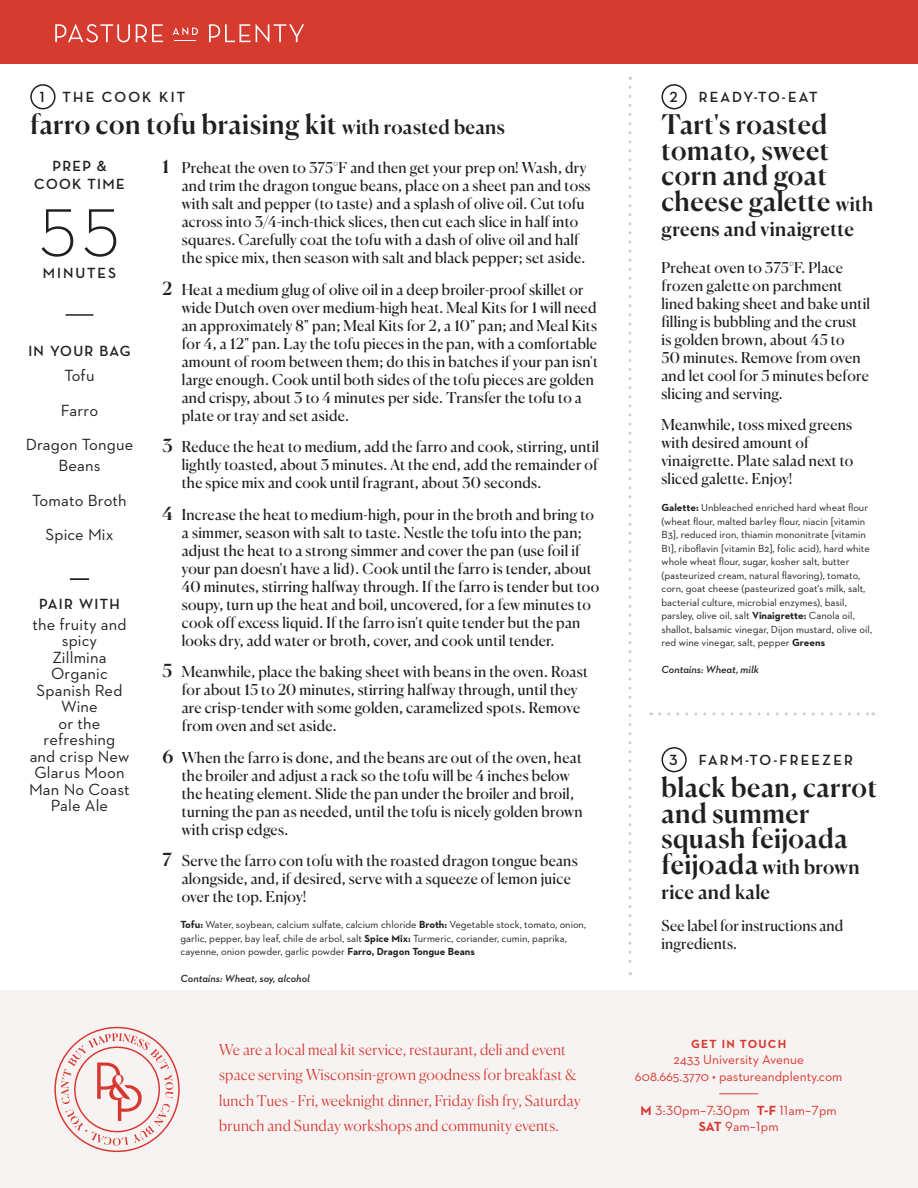
<style>
.page{position:relative;width:918px;height:1188px;background:#fff}
.page>*{position:absolute;margin:0;border:0;box-sizing:border-box;transform-origin:0 0}
.t1{font:300 69px "Neutraface 2 Text";color:#231f20}
.t2{font:500 27px/25.5px "Canela";letter-spacing:.015em;color:#231f20}
.t3{font:500 19.5px/25.5px "Canela";letter-spacing:.015em;color:#231f20}
.List_of_Ingredients{font:16.5px/16.5px "Neutraface 2 Text";letter-spacing:.01em;color:#231f20;text-align:center}
.t4{font:15px/18px "Canela";letter-spacing:.015em;color:#231f20}
.t5{font:300 15px/25.5px "Canela";letter-spacing:.015em;color:#d73830}
.List_of_Ingredients-2{font:700 15px "Neutraface Display";letter-spacing:.145em;color:#231f20}
.List_of_Ingredients-3{font:700 15px/18px "Neutraface Display";letter-spacing:.105em;color:#231f20;text-align:center}
.List_of_Ingredients-4{font:700 15px "Neutraface Display";letter-spacing:.08em;color:#231f20}
.List_of_Ingredients-5{font:700 15px "Neutraface Display";letter-spacing:.13em;color:#231f20}
.t6{font:13.5px "Neutraface 2 Text";color:#d73830}
.t7{font:700 12px "Neutraface 2 Text";letter-spacing:.1em;color:#d73830}
.t8{font:10.5px/13.5px "Neutraface 2 Text";color:#231f20}
.t9{font:italic 600 10.5px "Neutraface 2 Text";color:#231f20}
.s1{font-size:19.5px}
.s2{font-weight:500;font-size:18px}
.s3{font-weight:700}
.s4{font-size:27px}
</style>
<div class="page">
<div style="left:0;top:991px;width:918px;height:197px;background:#f7f3f2"></div>
<div style="left:0;top:0;width:918px;height:64px;background:#d63b30"></div>
<svg style="left:55px;top:24px;width:75px;height:18px"></svg>
<svg style="left:136px;top:24px;width:27px;height:18px"></svg>
<svg style="left:173px;top:27px;width:25px;height:14px"></svg>
<svg style="left:209px;top:24px;width:95px;height:19px"></svg>
<svg style="left:54px;top:1027px;width:126px;height:125px"></svg>
<hr style="left:719px;top:1093px;width:39px;height:1px;background:#d63b30">
<div style="left:30px;top:84px;width:26px;height:25px;border:2px solid #231f20;border-radius:50%"></div>
<div style="left:662px;top:84px;width:25px;height:25px;border:2px solid #231f20;border-radius:50%"></div>
<div style="left:662px;top:747px;width:25px;height:25px;border:2px solid #231f20;border-radius:50%"></div>
<svg style="left:628px;top:87px;width:3px;height:888px"></svg>
<hr style="left:66px;top:314px;width:27px;height:2px;background:#231f20">
<svg style="left:70px;top:578px;width:19px;height:2px"></svg>
<svg style="left:660px;top:712px;width:214px;height:3px"></svg>
<p class="List_of_Ingredients-3" style="left:40px;top:88px;width:6px">1</p>
<p class="List_of_Ingredients-2" style="left:63px;top:89px;width:124px">THE COOK KIT</p>
<p class="t2" style="left:30px;top:110px;width:476px">farro con tofu braising kit <span class="s1">with roasted beans</span></p>
<p class="List_of_Ingredients-3" style="left:34px;top:157px;width:92px">PREP &amp;<br>COOK TIME</p>
<p class="t1" style="left:40px;top:190px;width:81px">55</p>
<p class="List_of_Ingredients-5" style="left:43px;top:264px;width:75px">MINUTES</p>
<p class="List_of_Ingredients-4" style="left:28px;top:343px;width:104px">IN YOUR BAG</p>
<p class="List_of_Ingredients" style="left:64px;top:367px;width:32px">Tofu</p>
<p class="List_of_Ingredients" style="left:61px;top:402px;width:39px">Farro</p>
<p class="List_of_Ingredients" style="left:26px;top:434px;width:109px;line-height:21px">Dragon Tongue<br>Beans</p>
<p class="List_of_Ingredients" style="left:32px;top:492px;width:96px">Tomato Broth</p>
<p class="List_of_Ingredients" style="left:45px;top:526px;width:70px">Spice Mix</p>
<p class="List_of_Ingredients-3" style="left:39px;top:595px;width:82px">PAIR WITH</p>
<p class="List_of_Ingredients" style="left:29px;top:615px;width:102px">the fruity and spicy<br>Zillmina<br>Organic<br>Spanish Red<br>Wine<br>or the refreshing and crisp New<br>Glarus Moon<br>Man No Coast<br>Pale Ale</p>
<p class="t4" style="left:182px;top:158px;width:410px;text-indent:-19px"><span class="s2">1</span> Preheat the oven to 375°F and then get your prep on! Wash, dry and trim the dragon tongue beans, place on a sheet pan and toss with salt and pepper (to taste) and a splash of olive oil. Cut tofu across into 3/4-inch-thick slices, then cut each slice in half into squares. Carefully coat the tofu with a dash of olive oil and half the spice mix, then season with salt and black pepper; set aside.</p>
<p class="t4" style="left:182px;top:279px;width:418px;text-indent:-19px"><span class="s2">2</span> Heat a medium glug of olive oil in a deep broiler-proof skillet or wide Dutch oven over medium-high heat. Meal Kits for 1 will need an approximately 8" pan; Meal Kits for 2, a 10" pan; and Meal Kits for 4, a 12" pan. Lay the tofu pieces in the pan, with a comfortable amount of room between them; do this in batches if your pan isn't large enough. Cook until both sides of the tofu pieces are golden and crispy, about 3 to 4 minutes per side. Transfer the tofu to a plate or tray and set aside.</p>
<p class="t4" style="left:182px;top:437px;width:419px;text-align:justify;text-indent:-19px"><span class="s2">3</span> Reduce the heat to medium, add the farro and cook, stirring, until lightly toasted, about 3 minutes. At the end, add the remainder of the spice mix and cook until fragrant, about 30 seconds.</p>
<p class="t4" style="left:182px;top:504px;width:419px;text-indent:-19px"><span class="s2">4</span> Increase the heat to medium-high, pour in the broth and bring to a simmer, season with salt to taste. Nestle the tofu into the pan; adjust the heat to a strong simmer and cover the pan (use foil if your pan doesn't have a lid). Cook until the farro is tender, about 40 minutes, stirring halfway through. If the farro is tender but too soupy, turn up the heat and boil, uncovered, for a few minutes to cook off excess liquid. If the farro isn't quite tender but the pan looks dry, add water or broth, cover, and cook until tender.</p>
<p class="t4" style="left:182px;top:662px;width:408px;text-indent:-19px"><span class="s2">5</span> Meanwhile, place the baking sheet with beans in the oven. Roast for about 15 to 20 minutes, stirring halfway through, until they are crisp-tender with some golden, caramelized spots. Remove from oven and set aside.</p>
<p class="t4" style="left:182px;top:747px;width:402px;text-indent:-19px"><span class="s2">6</span> When the farro is done, and the beans are out of the oven, heat the broiler and adjust a rack so the tofu will be 4 inches below the heating element. Slide the pan under the broiler and broil, turning the pan as needed, until the tofu is nicely golden brown with crisp edges.</p>
<p class="t4" style="left:182px;top:851px;width:397px;text-indent:-19px"><span class="s2">7</span> Serve the farro con tofu with the roasted dragon tongue beans alongside, and, if desired, serve with a squeeze of lemon juice over the top. Enjoy!</p>
<p class="t8" style="left:180px;top:918px;width:407px"><span class="s3">Tofu:</span> Water, soybean, calcium sulfate, calcium chloride <span class="s3">Broth:</span> Vegetable stock, tomato, onion, garlic, pepper, bay leaf, chile de arbol, salt <span class="s3">Spice Mix:</span> Turmeric, coriander, cumin, paprika, cayenne, onion powder, garlic powder <span class="s3">Farro, Dragon Tongue Beans</span></p>
<p class="t9" style="left:180px;top:972px;width:131px">Contains: Wheat, soy, alcohol</p>
<p class="t5" style="left:219px;top:1035px;width:363px">We are a local meal kit service, restaurant, deli and event space serving Wisconsin-grown goodness for breakfast &amp; lunch Tues - Fri, weeknight dinner, Friday fish fry, Saturday brunch and Sunday workshops and community events.</p>
<p class="List_of_Ingredients-3" style="left:669px;top:88px;width:10px">2</p>
<p class="List_of_Ingredients-2" style="left:699px;top:89px;width:120px">READY-TO-EAT</p>
<p class="t2" style="left:662px;top:110px;width:213px">Tart's roasted tomato, sweet corn and goat cheese galette <span class="s1">with</span></p>
<p class="t3" style="left:662px;top:215px;width:194px">greens and vinaigrette</p>
<p class="t4" style="left:662px;top:257px;width:210px">Preheat oven to 375°F. Place frozen galette on parchment lined baking sheet and bake until filling is bubbling and the crust is golden brown, about 45 to<br>50 minutes. Remove from oven and let cool for 5 minutes before slicing and serving.</p>
<p class="t4" style="left:662px;top:415px;width:193px">Meanwhile, toss mixed greens with desired amount of vinaigrette. Plate salad next to sliced galette. Enjoy!</p>
<p class="t8" style="left:662px;top:501px;width:212px"><span class="s3">Galette:</span> Unbleached enriched hard wheat flour (wheat flour, malted barley flour, niacin [vitamin B3], reduced iron, thiamin mononitrate [vitamin B1], riboflavin [vitamin B2], folic acid), hard white whole wheat flour, sugar, kosher salt, butter (pasteurized cream, natural flavoring), tomato, corn, goat cheese (pasteurized goat's milk, salt, bacterial culture, microbial enzymes), basil, parsley, olive oil, salt <span class="s3">Vinaigrette:</span> Canola oil, shallot, balsamic vinegar, Dijon mustard, olive oil, red wine vinegar, salt, pepper <span class="s3">Greens</span></p>
<p class="t9" style="left:662px;top:663px;width:99px">Contains: Wheat, milk</p>
<p class="List_of_Ingredients-3" style="left:669px;top:751px;width:10px">3</p>
<p class="List_of_Ingredients-2" style="left:699px;top:751px;width:156px">FARM-TO-FREEZER</p>
<p class="t2" style="left:662px;top:772px;width:217px">black bean, carrot and summer squash feijoada</p>
<p class="t3" style="left:662px;top:852px;width:200px"><span class="s4">feijoada</span> with brown rice and kale</p>
<p class="t4" style="left:662px;top:916px;width:183px">See label for instructions and ingredients.</p>
<p class="t7" style="left:691px;top:1037px;width:97px">GET IN TOUCH</p>
<p class="t6" style="left:673px;top:1051px;width:132px">2433 University Avenue</p>
<p class="t6" style="left:635px;top:1068px;width:209px">608.665.3770 • pastureandplenty.com</p>
<p class="t6" style="left:641px;top:1102px;width:198px"><span class="s3">M</span> 3:30pm–7:30pm <span class="s3">T-F</span> 11am–7pm</p>
<p class="t6" style="left:699px;top:1118px;width:81px"><span class="s3">SAT</span> 9am–1pm</p>
</div>
